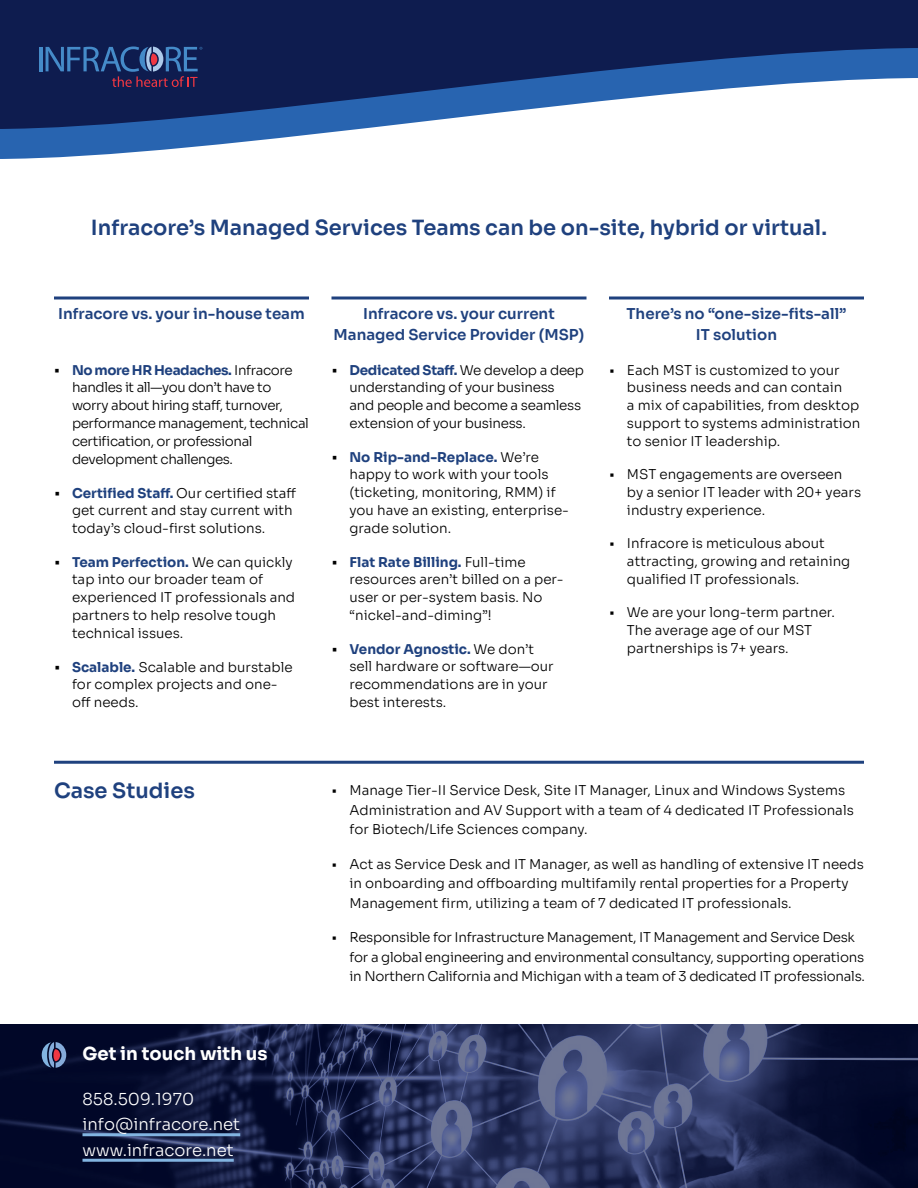
<style>
.page{position:relative;width:918px;height:1188px;background:#fff}
.page>*{position:absolute;margin:0;border:0;box-sizing:border-box;transform-origin:0 0}
.t1{font:600 21px "Sora";color:#1f417e}
.t2{font:700 18px "Sora";color:#fff}
.t3{font:300 16.5px/25.5px "Sora";color:#fff}
.t4{font:600 15px/21px "Sora";color:#1f417e;text-align:center}
.t5{font:300 13.5px/18px "Sora";color:#000}
.t6{font:300 13.5px/18px "Sora";letter-spacing:-.02em;color:#000}
.t7{font:300 13.5px/18px "Sora";letter-spacing:-.03em;color:#000}
.s1{font-size:15px}
.s2{font-weight:700;color:#1f417e}
</style>
<div class="page">
<svg style="left:0;top:0;width:918px;height:159px"></svg>
<svg style="left:0;top:1024px;width:918px;height:164px;background:#20294f"></svg>
<hr style="left:39px;top:47px;width:3px;height:24px;background:#458bc9">
<svg style="left:46px;top:46px;width:156px;height:41px;background:#28396b"></svg>
<svg style="left:42px;top:1042px;width:24px;height:26px"></svg>
<hr style="left:82px;top:1133px;width:158px;height:3px;background:#82b4e1">
<hr style="left:82px;top:1159px;width:152px;height:3px;background:#82b4e1">
<hr style="left:54px;top:761px;width:810px;height:3px;background:#1f417e">
<hr style="left:54px;top:297px;width:255px;height:3px;background:#1f417e">
<hr style="left:332px;top:297px;width:254px;height:3px;background:#1f417e">
<hr style="left:609px;top:297px;width:255px;height:3px;background:#1f417e">
<h1 class="t1" style="left:91px;top:210px;width:738px">Infracore’s Managed Services Teams can be on-site, hybrid or virtual.</h1>
<p class="t4" style="left:58px;top:302px;width:248px">Infracore vs. your in-house team</p>
<p class="t7" style="left:72px;top:359px;width:239px;text-indent:-18px"><span class="s1">•</span> <span class="s2">No more HR Headaches.</span> Infracore handles it all—you don’t have to worry about hiring staff, turnover, performance management, technical certification, or professional development challenges.</p>
<p class="t5" style="left:72px;top:482px;width:226px;text-indent:-18px"><span class="s1">•</span> <span class="s2">Certified Staff.</span> Our certified staff get current and stay current with today’s cloud-first solutions.</p>
<p class="t5" style="left:72px;top:551px;width:225px;text-indent:-18px"><span class="s1">•</span> <span class="s2">Team Perfection.</span> We can quickly tap into our broader team of experienced IT professionals and partners to help resolve tough technical issues.</p>
<p class="t5" style="left:72px;top:656px;width:222px;text-indent:-18px"><span class="s1">•</span> <span class="s2">Scalable.</span> Scalable and burstable for complex projects and one&shy;off needs.</p>
<p class="t4" style="left:334px;top:302px;width:252px">Infracore vs. your current<br>Managed Service Provider (MSP)</p>
<p class="t6" style="left:350px;top:359px;width:236px;text-indent:-18px"><span class="s1">•</span> <span class="s2">Dedicated Staff.</span> We develop a deep understanding of your business<br>and people and become a seamless extension of your business.</p>
<p class="t5" style="left:350px;top:446px;width:221px;text-indent:-18px"><span class="s1">•</span> <span class="s2">No Rip-and-Replace.</span> We’re happy to work with your tools (ticketing, monitoring, RMM) if you have an existing, enterprise&shy;grade solution.</p>
<p class="t5" style="left:350px;top:551px;width:216px;text-indent:-18px"><span class="s1">•</span> <span class="s2">Flat Rate Billing.</span> Full-time resources aren’t billed on a per&shy;user or per-system basis. No “nickel-and-diming”!</p>
<p class="t5" style="left:350px;top:638px;width:206px;text-indent:-18px"><span class="s1">•</span> <span class="s2">Vendor Agnostic.</span> We don’t sell hardware or software—our recommendations are in your best interests.</p>
<p class="t4" style="left:626px;top:302px;width:222px">There’s no “one-size-fits-all”<br>IT solution</p>
<p class="t5" style="left:627px;top:359px;width:235px;text-indent:-18px">• Each MST is customized to your business needs and can contain<br>a mix of capabilities, from desktop support to systems administration to senior IT leadership.</p>
<p class="t5" style="left:627px;top:464px;width:236px;text-indent:-18px">• MST engagements are overseen by a senior IT leader with 20+ years industry experience.</p>
<p class="t5" style="left:627px;top:533px;width:225px;text-indent:-18px">• Infracore is meticulous about attracting, growing and retaining qualified IT professionals.</p>
<p class="t5" style="left:627px;top:602px;width:210px;text-indent:-18px">• We are your long-term partner.<br>The average age of our MST partnerships is 7+ years.</p>
<h1 class="t1" style="left:54px;top:773px;width:142px">Case Studies</h1>
<h2 class="t2" style="left:82px;top:1038px;width:187px">Get in touch with us</h2>
<p class="t3" style="left:82px;top:1085px;width:159px">858.509.1970 info@infracore.net www.infracore.net</p>
<p class="t5" style="left:349px;top:779px;width:506px;line-height:19.5px;text-indent:-18px">• Manage Tier-II Service Desk, Site IT Manager, Linux and Windows Systems<br>Administration and AV Support with a team of 4 dedicated IT Professionals for Biotech/Life Sciences company.</p>
<p class="t5" style="left:349px;top:853px;width:516px;line-height:19.5px;text-indent:-18px">• Act as Service Desk and IT Manager, as well as handling of extensive IT needs in onboarding and offboarding multifamily rental properties for a Property<br>Management firm, utilizing a team of 7 dedicated IT professionals.</p>
<p class="t6" style="left:349px;top:926px;width:517px;line-height:19.5px;text-indent:-18px">• Responsible for Infrastructure Management, IT Management and Service Desk for a global engineering and environmental consultancy, supporting operations in Northern California and Michigan with a team of 3 dedicated IT professionals.</p>
</div>
